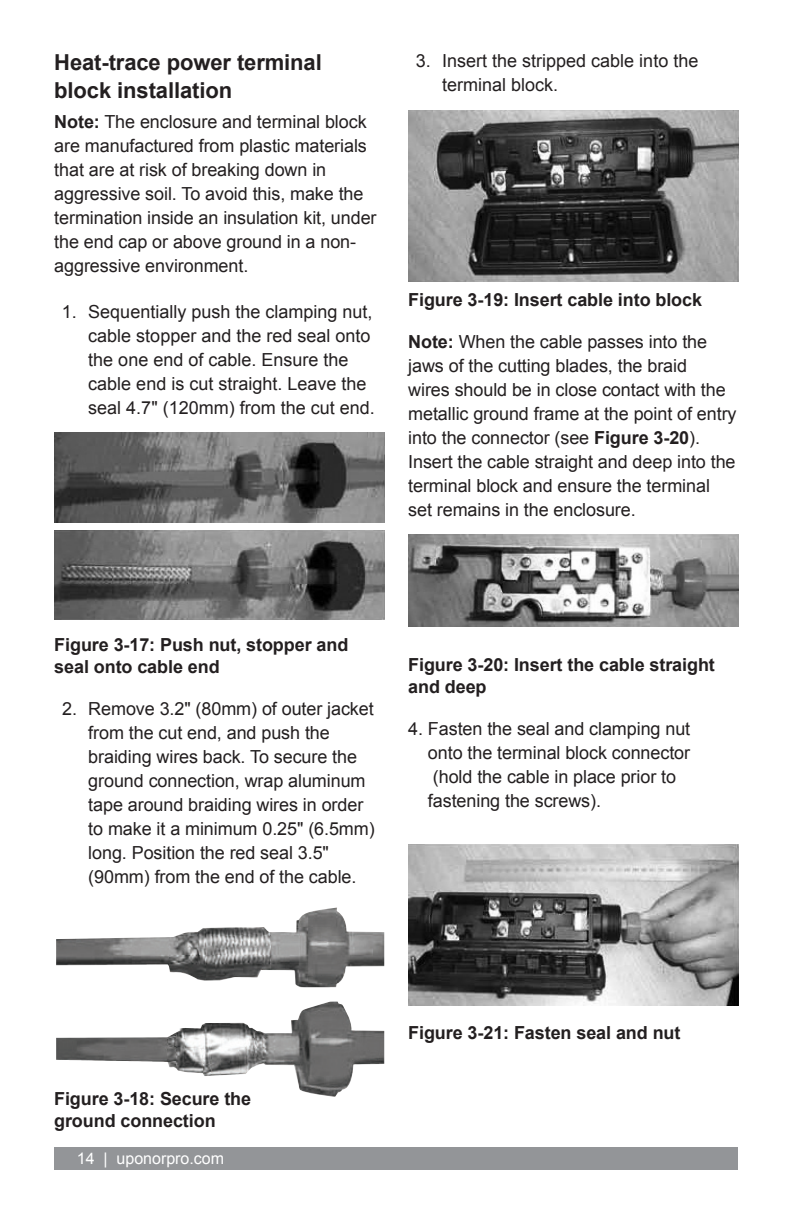
<style>
.page{position:relative;width:792px;height:1224px;background:#fff}
.page>*{position:absolute;margin:0;border:0;box-sizing:border-box;transform-origin:0 0}
.subhead{font:700 22px/28px "Arial";letter-spacing:-.005em;color:#231f20}
.body_2mm_after{font:18px/24px "Arial";letter-spacing:-.005em;color:#231f20}
.body{font:18px/24px "Arial";letter-spacing:-.005em;color:#231f20}
.t1{font:700 18px/22px "Arial";letter-spacing:-.005em;color:#231f20}
.t2{font:16px "Arial";color:#fff}
.s1{font-weight:700}
</style>
<div class="page">
<div style="left:54px;top:1147px;width:684px;height:23px;background:#939598"></div>
<img style="left:54px;top:433px;width:330px;height:89px">
<img style="left:54px;top:530px;width:330px;height:89px">
<img style="left:56px;top:908px;width:328px;height:79px">
<img style="left:56px;top:1002px;width:328px;height:95px">
<img style="left:408px;top:534px;width:330px;height:93px">
<img style="left:408px;top:110px;width:330px;height:172px">
<img style="left:408px;top:845px;width:330px;height:160px">
<p class="subhead" style="left:54px;top:49px;width:269px">Heat-trace power terminal block installation</p>
<p class="body" style="left:54px;top:110px;width:324px"><span class="s1">Note:</span> The enclosure and terminal block are manufactured from plastic materials that are at risk of breaking down in aggressive soil. To avoid this, make the termination inside an insulation kit, under the end cap or above ground in a non&shy;aggressive environment.</p>
<p class="body_2mm_after" style="left:88px;top:300px;width:288px;text-indent:-26px">1. Sequentially push the clamping nut, cable stopper and the red seal onto the one end of cable. Ensure the cable end is cut straight. Leave the seal 4.7" (120mm) from the cut end.</p>
<p class="body_2mm_after" style="left:442px;top:49px;width:258px;text-indent:-26px">3. Insert the stripped cable into the terminal block.</p>
<p class="t1" style="left:408px;top:289px;width:295px">Figure 3-19: Insert cable into block</p>
<p class="body_2mm_after" style="left:408px;top:330px;width:330px"><span class="s1">Note:</span> When the cable passes into the jaws of the cutting blades, the braid<br>wires should be in close contact with the metallic ground frame at the point of entry into the connector (see <span class="s1">Figure 3-20</span>).<br>Insert the cable straight and deep into the terminal block and ensure the terminal set remains in the enclosure.</p>
<p class="t1" style="left:54px;top:635px;width:296px">Figure 3-17: Push nut, stopper and seal onto cable end</p>
<p class="body_2mm_after" style="left:88px;top:697px;width:288px;text-indent:-26px">2. Remove 3.2" (80mm) of outer jacket from the cut end, and push the braiding wires back. To secure the ground connection, wrap aluminum tape around braiding wires in order to make it a minimum 0.25" (6.5mm) long. Position the red seal 3.5" (90mm) from the end of the cable.</p>
<p class="t1" style="left:408px;top:654px;width:308px">Figure 3-20: Insert the cable straight and deep</p>
<p class="body" style="left:428px;top:717px;width:264px;text-indent:-20px">4. Fasten the seal and clamping nut onto the terminal block connector (hold the cable in place prior to fastening the screws).</p>
<p class="t1" style="left:54px;top:1088px;width:199px">Figure 3-18: Secure the ground connection</p>
<p class="t2" style="left:77px;top:1148px;width:149px">14 | uponorpro.com</p>
<p class="t1" style="left:408px;top:1022px;width:274px">Figure 3-21: Fasten seal and nut</p>
</div>
